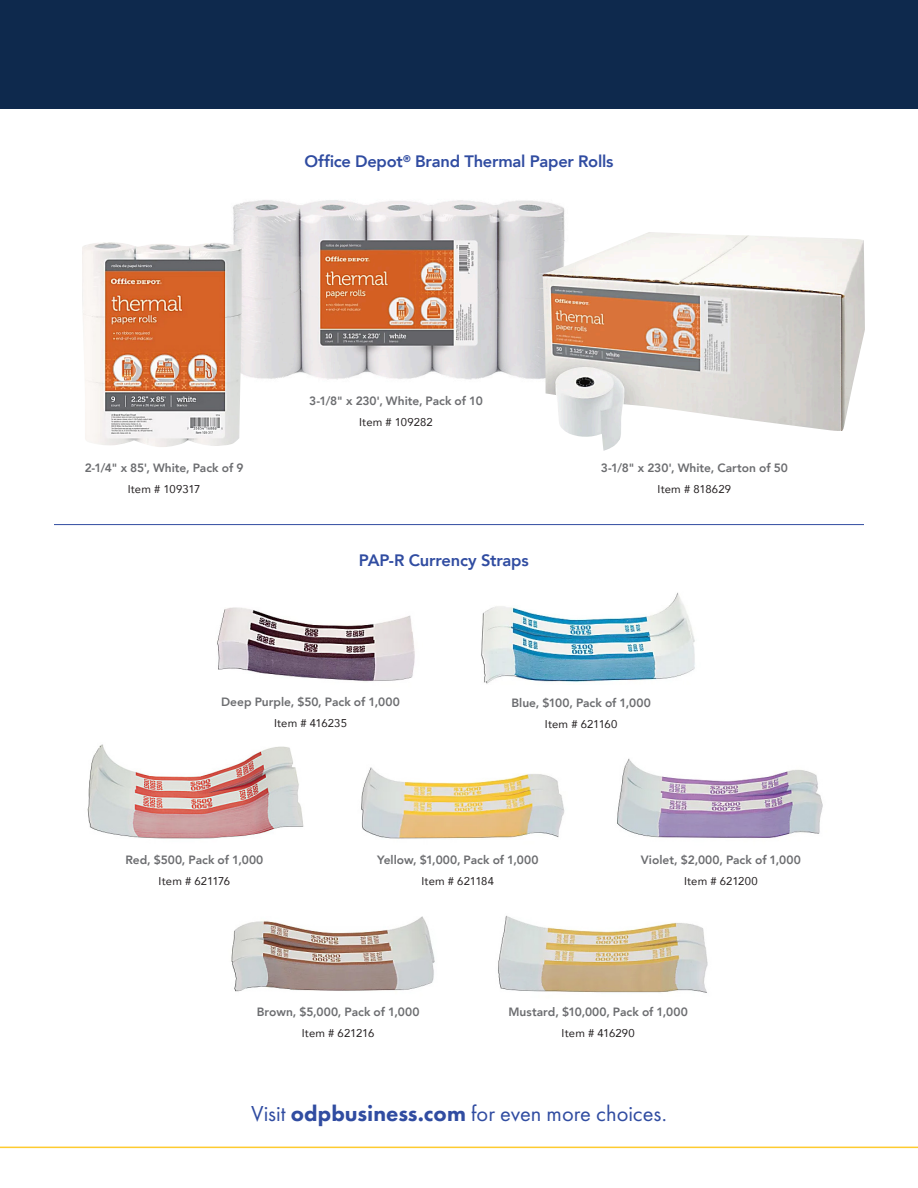
<style>
.page{position:relative;width:918px;height:1188px;background:#fff}
.page>*{position:absolute;margin:0;border:0;box-sizing:border-box;transform-origin:0 0}
.t1{font:22.5px "Futura PT";color:#304ca1}
.t2{font:800 16.5px "Avenir";letter-spacing:-.01em;color:#304ca1}
.t3{font:800 12px "Avenir";color:#6c6d70}
.t4{font:11.25px "Avenir";letter-spacing:.015em;color:#231f20}
.s1{font-weight:800}
</style>
<div class="page">
<hr style="left:0;top:1147px;width:918px;height:1px;background:#fecb2f">
<div style="left:0;top:0;width:918px;height:108px;background:#0e294d"></div>
<img style="left:233px;top:200px;width:332px;height:180px">
<img style="left:82px;top:242px;width:160px;height:205px">
<img style="left:542px;top:232px;width:323px;height:219px">
<hr style="left:54px;top:524px;width:810px;height:1px;background:#304ca1">
<img style="left:481px;top:592px;width:214px;height:92px">
<img style="left:498px;top:915px;width:210px;height:78px">
<img style="left:361px;top:767px;width:204px;height:72px">
<img style="left:617px;top:758px;width:206px;height:80px">
<img style="left:87px;top:744px;width:217px;height:95px">
<img style="left:217px;top:607px;width:198px;height:75px">
<img style="left:231px;top:916px;width:204px;height:76px">
<p class="t2" style="left:304px;top:149px;width:311px">Office Depot<sup>®</sup> Brand Thermal Paper Rolls</p>
<p class="t3" style="left:85px;top:459px;width:160px">2-1/4" x 85', White, Pack of 9</p>
<p class="t4" style="left:128px;top:480px;width:74px">Item # 109317</p>
<p class="t3" style="left:309px;top:391px;width:175px">3-1/8" x 230', White, Pack of 10</p>
<p class="t4" style="left:359px;top:413px;width:75px">Item # 109282</p>
<p class="t2" style="left:359px;top:548px;width:171px">PAP-R Currency Straps</p>
<p class="t3" style="left:601px;top:459px;width:188px">3-1/8" x 230', White, Carton of 50</p>
<p class="t4" style="left:658px;top:480px;width:75px">Item # 818629</p>
<p class="t3" style="left:221px;top:693px;width:180px">Deep Purple, $50, Pack of 1,000</p>
<p class="t4" style="left:274px;top:714px;width:74px">Item # 416235</p>
<p class="t3" style="left:511px;top:693px;width:141px">Blue, $100, Pack of 1,000</p>
<p class="t4" style="left:545px;top:715px;width:74px">Item # 621160</p>
<p class="t3" style="left:125px;top:850px;width:140px">Red, $500, Pack of 1,000</p>
<p class="t4" style="left:159px;top:872px;width:73px">Item # 621176</p>
<p class="t3" style="left:377px;top:850px;width:163px">Yellow, $1,000, Pack of 1,000</p>
<p class="t4" style="left:422px;top:872px;width:74px">Item # 621184</p>
<p class="t3" style="left:641px;top:850px;width:162px">Violet, $2,000, Pack of 1,000</p>
<p class="t4" style="left:684px;top:872px;width:75px">Item # 621200</p>
<p class="t3" style="left:257px;top:1003px;width:164px">Brown, $5,000, Pack of 1,000</p>
<p class="t4" style="left:302px;top:1024px;width:74px">Item # 621216</p>
<p class="t3" style="left:508px;top:1003px;width:181px">Mustard, $10,000, Pack of 1,000</p>
<p class="t4" style="left:562px;top:1025px;width:75px">Item # 416290</p>
<p class="t1" style="left:251px;top:1100px;width:417px">Visit <span class="s1">odpbusiness.com</span> for even more choices.</p>
</div>
